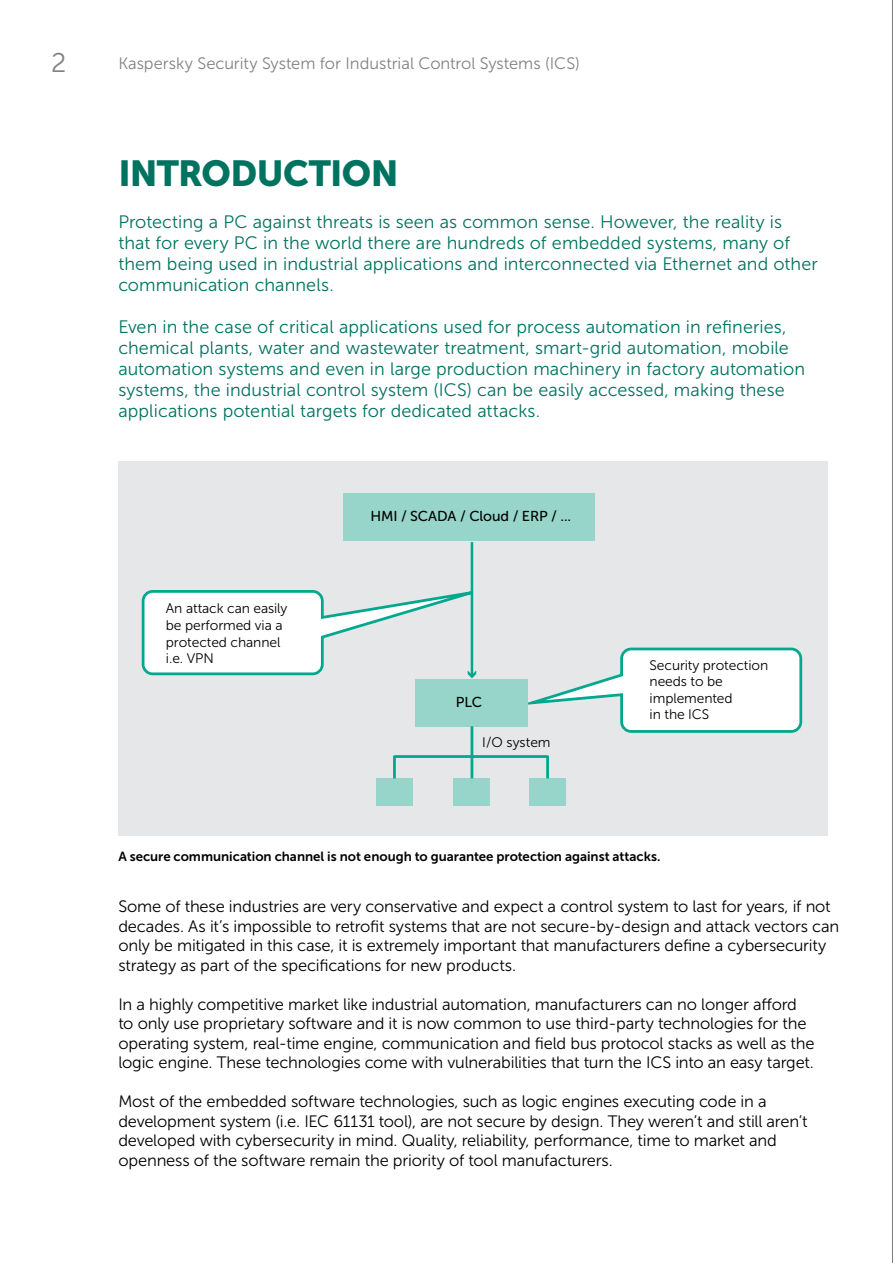
<style>
.page{position:relative;width:893px;height:1263px;background:#fff}
.page>*{position:absolute;margin:0;border:0;box-sizing:border-box;transform-origin:0 0}
.t1{font:36px "Museo Sans 900";letter-spacing:-.02em;color:#007360}
.t2{font:27px "Museo Sans 300";color:#808285}
.t3{font:18px/21px "Museo Sans 300";letter-spacing:.005em;color:#007360}
.t4{font:16.5px/19.5px "Museo Sans 300";letter-spacing:-.01em;color:#000}
.t5{font:16.5px "Museo Sans 300";color:#808285}
.t6{font:14.25px "Museo Sans 500";letter-spacing:-.005em;color:#000}
.t7{font:13.8px/16.6px "Museo Sans 300";letter-spacing:-.005em;color:#000}
.t8{font:13.2px "Museo Sans 700";color:#000}
</style>
<div class="page">
<div style="left:118px;top:461px;width:709px;height:374px;background:#e6e7e8"></div>
<div style="left:343px;top:493px;width:252px;height:47px;background:#97d5ca"></div>
<hr style="left:471px;top:542px;width:2px;height:133px;background:#00a88e">
<svg style="left:141px;top:589px;width:335px;height:89px"></svg>
<svg style="left:528px;top:647px;width:275px;height:86px"></svg>
<div style="left:416px;top:679px;width:112px;height:47px;background:#97d5ca"></div>
<div style="left:454px;top:778px;width:36px;height:28px;background:#97d5ca"></div>
<div style="left:376px;top:778px;width:37px;height:28px;background:#97d5ca"></div>
<div style="left:529px;top:778px;width:37px;height:28px;background:#97d5ca"></div>
<hr style="left:471px;top:726px;width:2px;height:52px;background:#00a88e">
<div style="left:393px;top:755px;width:156px;height:25px;border:3px solid #00a88e"></div>
<hr style="left:892px;top:0;width:1px;height:1263px;background:#000">
<h2 class="t2" style="left:51px;top:49px;width:17px">2</h2>
<p class="t5" style="left:118px;top:54px;width:463px">Kaspersky Security System for Industrial Control Systems (ICS)</p>
<h1 class="t1" style="left:118px;top:153px;width:282px">INTRODUCTION</h1>
<p class="t3" style="left:118px;top:211px;width:701px">Protecting a PC against threats is seen as common sense. However, the reality is that for every PC in the world there are hundreds of embedded systems, many of them being used in industrial applications and interconnected via Ethernet and other communication channels.</p>
<p class="t3" style="left:118px;top:316px;width:688px">Even in the case of critical applications used for process automation in refineries, chemical plants, water and wastewater treatment, smart-grid automation, mobile automation systems and even in large production machinery in factory automation systems, the industrial control system (ICS) can be easily accessed, making these applications potential targets for dedicated attacks.</p>
<p class="t7" style="left:166px;top:600px;width:123px">An attack can easily be performed via a protected channel i.e. VPN</p>
<p class="t6" style="left:370px;top:508px;width:202px">HMI / SCADA / Cloud / ERP / ...</p>
<p class="t6" style="left:456px;top:694px;width:28px">PLC</p>
<p class="t7" style="left:482px;top:734px;width:70px">I/O system</p>
<p class="t7" style="left:650px;top:657px;width:120px">Security protection needs to be implemented<br>in the ICS</p>
<p class="t8" style="left:118px;top:849px;width:544px">A secure communication channel is not enough to guarantee protection against attacks.</p>
<p class="t4" style="left:118px;top:897px;width:723px">Some of these industries are very conservative and expect a control system to last for years, if not decades. As it’s impossible to retrofit systems that are not secure-by-design and attack vectors can only be mitigated in this case, it is extremely important that manufacturers define a cybersecurity strategy as part of the specifications for new products.</p>
<p class="t4" style="left:118px;top:994px;width:698px">In a highly competitive market like industrial automation, manufacturers can no longer afford to only use proprietary software and it is now common to use third-party technologies for the operating system, real-time engine, communication and field bus protocol stacks as well as the logic engine. These technologies come with vulnerabilities that turn the ICS into an easy target.</p>
<p class="t4" style="left:118px;top:1092px;width:691px">Most of the embedded software technologies, such as logic engines executing code in a development system (i.e. IEC 61131 tool), are not secure by design. They weren’t and still aren’t developed with cybersecurity in mind. Quality, reliability, performance, time to market and openness of the software remain the priority of tool manufacturers.</p>
</div>
